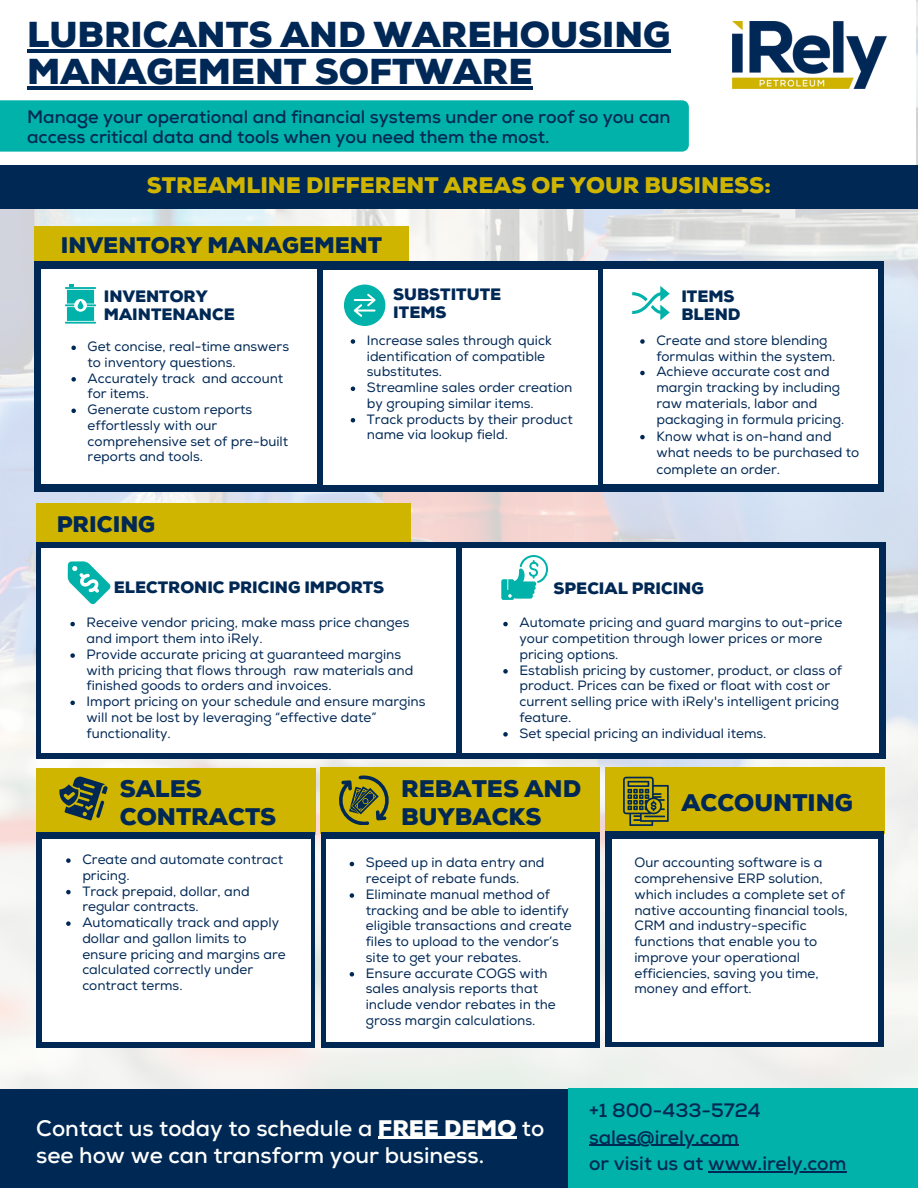
<style>
.page{position:relative;width:918px;height:1188px;background:#fff}
.page>*{position:absolute;margin:0;border:0;box-sizing:border-box;transform-origin:0 0}
.t1{font:900 36px/37.2px "Nexa";color:#002857}
.t2{font:900 24px/28.2px "Nexa";color:#002855}
.t3{font:700 22.5px/27px "Nexa";color:#fefefc}
.t4{font:900 22.5px "Nexa";color:#cfb500}
.t5{font:900 22.5px "Nexa";color:#002855}
.t6{font:700 19.5px/26.7px "Nexa";color:#002855}
.t7{font:700 18px/20.2px "Nexa";color:#002855}
.t8{font:900 16.5px/18px "Nexa";color:#002855}
.t9{font:13.5px/15.8px "Nexa";color:#002855}
.s1{font-weight:900}
</style>
<div class="page">
<img style="left:0;top:0;width:918px;height:1089px">
<div style="left:36px;top:768px;width:279px;height:66px;background:#cfb500"></div>
<div style="left:36px;top:833px;width:279px;height:215px;background:#002855"></div>
<div style="left:0;top:0;width:916px;height:173px;background:#fff"></div>
<img style="left:733px;top:22px;width:154px;height:66px">
<div style="left:0;top:166px;width:918px;height:43px;background:#002855"></div>
<div style="left:34px;top:226px;width:375px;height:44px;background:#cfb500"></div>
<div style="left:34px;top:261px;width:850px;height:231px;background:#002855"></div>
<div style="left:42px;top:270px;width:275px;height:214px;background:#fff"></div>
<div style="left:36px;top:503px;width:375px;height:45px;background:#cfb500"></div>
<div style="left:36px;top:542px;width:849px;height:216px;background:#002855"></div>
<div style="left:323px;top:270px;width:275px;height:214px;background:#fff"></div>
<div style="left:604px;top:269px;width:274px;height:215px;background:#fff"></div>
<div style="left:42px;top:549px;width:414px;height:204px;background:#fff"></div>
<div style="left:462px;top:548px;width:417px;height:205px;background:#fff"></div>
<div style="left:42px;top:839px;width:268px;height:202px;background:#fff"></div>
<div style="left:0;top:1089px;width:670px;height:99px;background:#002855"></div>
<div style="left:568px;top:1089px;width:350px;height:99px;background:#00b2a9"></div>
<svg style="left:65px;top:284px;width:31px;height:40px"></svg>
<svg style="left:344px;top:285px;width:41px;height:41px"></svg>
<svg style="left:632px;top:286px;width:37px;height:34px"></svg>
<svg style="left:68px;top:561px;width:42px;height:43px"></svg>
<svg style="left:501px;top:555px;width:47px;height:45px"></svg>
<svg style="left:59px;top:777px;width:49px;height:43px"></svg>
<div style="left:321px;top:768px;width:279px;height:66px;background:#cfb500"></div>
<div style="left:321px;top:833px;width:279px;height:215px;background:#002855"></div>
<div style="left:326px;top:839px;width:269px;height:202px;background:#fff"></div>
<div style="left:605px;top:768px;width:279px;height:66px;background:#cfb500"></div>
<div style="left:605px;top:832px;width:279px;height:215px;background:#002855"></div>
<div style="left:612px;top:839px;width:266px;height:202px;background:#fff"></div>
<svg style="left:339px;top:775px;width:50px;height:50px"></svg>
<svg style="left:623px;top:777px;width:46px;height:49px"></svg>
<hr style="left:378px;top:1137px;width:138px;height:2px;background:#fefefc">
<hr style="left:27px;top:49px;width:643px;height:4px;background:#002857">
<hr style="left:27px;top:86px;width:506px;height:4px;background:#002857">
<div style="left:0;top:100px;width:689px;height:52px;background:#00b2a9"></div>
<svg style="left:71px;top:346px;width:5px;height:4px"></svg>
<svg style="left:71px;top:377px;width:5px;height:5px"></svg>
<svg style="left:71px;top:409px;width:5px;height:4px"></svg>
<svg style="left:351px;top:339px;width:4px;height:5px"></svg>
<svg style="left:351px;top:387px;width:4px;height:4px"></svg>
<svg style="left:351px;top:418px;width:4px;height:5px"></svg>
<svg style="left:640px;top:339px;width:5px;height:5px"></svg>
<svg style="left:640px;top:371px;width:5px;height:4px"></svg>
<svg style="left:640px;top:435px;width:5px;height:4px"></svg>
<svg style="left:70px;top:622px;width:5px;height:4px"></svg>
<svg style="left:70px;top:653px;width:5px;height:5px"></svg>
<svg style="left:70px;top:701px;width:5px;height:4px"></svg>
<svg style="left:503px;top:622px;width:5px;height:4px"></svg>
<svg style="left:503px;top:669px;width:5px;height:5px"></svg>
<svg style="left:503px;top:732px;width:5px;height:5px"></svg>
<svg style="left:66px;top:858px;width:5px;height:5px"></svg>
<svg style="left:66px;top:890px;width:5px;height:4px"></svg>
<svg style="left:66px;top:921px;width:5px;height:5px"></svg>
<svg style="left:350px;top:862px;width:4px;height:4px"></svg>
<svg style="left:350px;top:893px;width:4px;height:5px"></svg>
<svg style="left:350px;top:972px;width:4px;height:5px"></svg>
<hr style="left:589px;top:1145px;width:150px;height:1px;background:#002855">
<hr style="left:708px;top:1172px;width:138px;height:1px;background:#002855">
<h2 class="t1" style="left:27px;top:17px;width:645px">LUBRICANTS AND WAREHOUSING<br>MANAGEMENT SOFTWARE</h2>
<p class="t7" style="left:27px;top:107px;width:645px">Manage your operational and financial systems under one roof so you can access critical data and tools when you need them the most.</p>
<h1 class="t4" style="left:147px;top:172px;width:626px">STREAMLINE DIFFERENT AREAS OF YOUR BUSINESS:</h1>
<h4 class="t5" style="left:61px;top:232px;width:323px">INVENTORY MANAGEMENT</h4>
<h5 class="t8" style="left:104px;top:288px;width:132px">INVENTORY<br>MAINTENANCE</h5>
<p class="t9" style="left:88px;top:339px;width:203px">Get concise, real-time answers to inventory questions.</p>
<p class="t9" style="left:88px;top:371px;width:197px">Accurately track and account for items.</p>
<p class="t9" style="left:88px;top:402px;width:202px">Generate custom reports effortlessly with our comprehensive set of pre-built reports and tools.</p>
<p class="t5" style="left:57px;top:510px;width:100px">PRICING</p>
<p class="t8" style="left:393px;top:286px;width:109px">SUBSTITUTE<br>ITEMS</p>
<h5 class="t9" style="left:367px;top:333px;width:186px">Increase sales through quick identification of compatible substitutes.</h5>
<p class="t9" style="left:367px;top:380px;width:207px">Streamline sales order creation by grouping similar items.</p>
<p class="t9" style="left:367px;top:412px;width:208px">Track products by their product name via lookup field.</p>
<p class="t8" style="left:681px;top:288px;width:61px">ITEMS<br>BLEND</p>
<p class="t9" style="left:656px;top:333px;width:181px">Create and store blending formulas within the system.</p>
<h5 class="t9" style="left:656px;top:364px;width:189px">Achieve accurate cost and margin tracking by including raw materials, labor and packaging in formula pricing.</h5>
<p class="t9" style="left:656px;top:428px;width:205px;line-height:16.8px">Know what is on-hand and what needs to be purchased to complete an order.</p>
<p class="t8" style="left:114px;top:579px;width:272px">ELECTRONIC PRICING IMPORTS</p>
<p class="t8" style="left:554px;top:580px;width:152px">SPECIAL PRICING</p>
<h2 class="t9" style="left:87px;top:615px;width:324px">Receive vendor pricing, make mass price changes and import them into iRely.</h2>
<p class="t9" style="left:87px;top:647px;width:328px">Provide accurate pricing at guaranteed margins with pricing that flows through raw materials and finished goods to orders and invoices.</p>
<h5 class="t9" style="left:87px;top:694px;width:340px">Import pricing on your schedule and ensure margins will not be lost by leveraging “effective date” functionality.</h5>
<p class="t9" style="left:519px;top:615px;width:325px">Automate pricing and guard margins to out-price your competition through lower prices or more pricing options.</p>
<p class="t9" style="left:519px;top:663px;width:324px">Establish pricing by customer, product, or class of product. Prices can be fixed or float with cost or current selling price with iRely's intelligent pricing feature.</p>
<p class="t9" style="left:519px;top:726px;width:249px">Set special pricing an individual items.</p>
<p class="t2" style="left:120px;top:775px;width:158px">SALES<br>CONTRACTS</p>
<p class="t9" style="left:82px;top:852px;width:202px">Create and automate contract pricing.</p>
<h5 class="t9" style="left:82px;top:883px;width:169px">Track prepaid, dollar, and regular contracts.</h5>
<p class="t9" style="left:82px;top:915px;width:205px">Automatically track and apply dollar and gallon limits to ensure pricing and margins are calculated correctly under contract terms.</p>
<p class="t2" style="left:401px;top:775px;width:182px">REBATES AND<br>BUYBACKS</p>
<p class="t9" style="left:366px;top:855px;width:180px">Speed up in data entry and receipt of rebate funds.</p>
<p class="t9" style="left:366px;top:887px;width:207px">Eliminate manual method of tracking and be able to identify eligible transactions and create files to upload to the vendor’s site to get your rebates.</p>
<h2 class="t9" style="left:366px;top:966px;width:191px">Ensure accurate COGS with sales analysis reports that include vendor rebates in the gross margin calculations.</h2>
<p class="t2" style="left:681px;top:789px;width:173px">ACCOUNTING</p>
<p class="t9" style="left:634px;top:855px;width:215px">Our accounting software is a comprehensive ERP solution, which includes a complete set of native accounting financial tools,<br>CRM and industry-specific functions that enable you to improve your operational efficiencies, saving you time, money and effort.</p>
<h2 class="t3" style="left:36px;top:1115px;width:510px">Contact us today to schedule a <span class="s1">FREE DEMO</span> to see how we can transform your business.</h2>
<p class="t6" style="left:589px;top:1097px;width:173px">+1 800-433-5724</p>
<h2 class="t6" style="left:589px;top:1124px;width:259px">sales@irely.com<br>or visit us at www.irely.com</h2>
</div>
